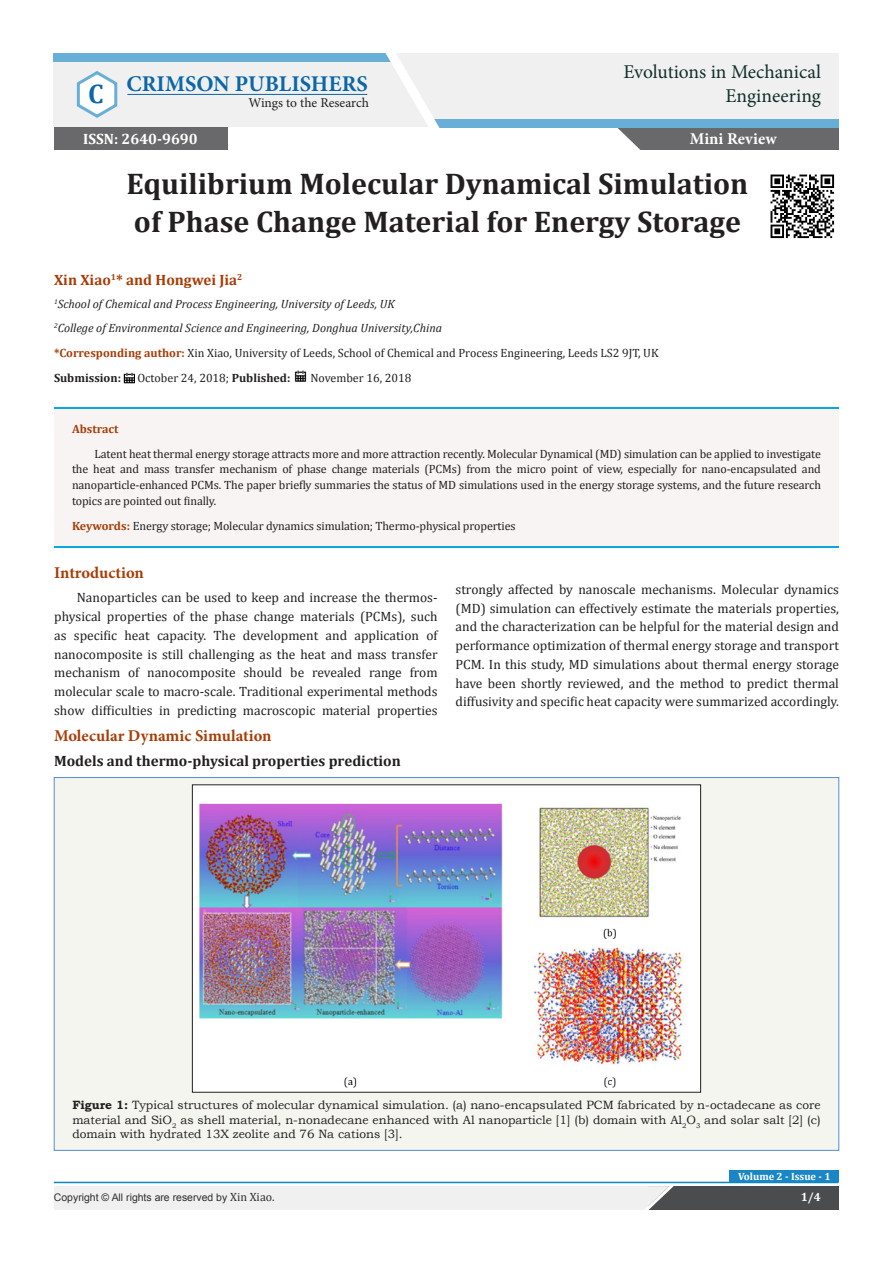
<style>
.page{position:relative;width:893px;height:1263px;background:#fff}
.page>*{position:absolute;margin:0;border:0;box-sizing:border-box;transform-origin:0 0}
.t1{font:700 30px/37.5px "Cambria";color:#231f20}
.t2{font:700 27px "Cambria";color:#0b67a8}
.t3{font:700 22.5px "Minion Pro";color:#0b67a8}
.t4{font:19.5px "Minion Pro";color:#12302b}
.t5{font:700 16.5px "Minion Pro";color:#a73d07}
.t6{font:700 16.5px "Minion Pro";letter-spacing:.005em;color:#fff}
.List_Paragraph{font:700 15px "Cambria";color:#231f20}
.t7{font:700 15px "Cambria";color:#a73d07}
.t8{font:700 15px "Cambria";color:#fff}
.t9{font:13.5px/18.8px "Cambria";color:#231f20;text-align:justify}
.t10{font:13.5px "Minion Pro";color:#231f20}
.t11{font:12px/15.8px "Cambria";letter-spacing:-.01em;color:#231f20;text-align:justify}
.t12{font:12px/14.4px "Bookman Old Style";color:#231f20;text-align:justify}
.t13{font:italic 12px "Cambria";color:#231f20}
.t14{font:700 12px "Cambria";color:#231f20}
.t15{font:700 12px "Cambria";color:#a73d07}
.t16{font:700 12px "Cambria";color:#fff}
.t17{font:10.5px "Arial";color:#312f30}
.t18{font:700 10.5px "Cambria";color:#fff}
.s1{font-weight:700;color:#a73d07}
.s2{font-weight:700}
.s3{font-family:"Cambria";font-size:12px}
</style>
<div class="page">
<svg style="left:124px;top:373px;width:11px;height:10px"></svg>
<img style="left:294px;top:370px;width:13px;height:12px">
<div style="left:615px;top:127px;width:224px;height:23px;background:#69696c"></div>
<svg style="left:615px;top:128px;width:25px;height:22px"></svg>
<div style="left:54px;top:54px;width:785px;height:73px;background:#f0f0f0"></div>
<svg style="left:76px;top:71px;width:42px;height:47px"></svg>
<hr style="left:127px;top:94px;width:240px;height:1px;background:#0b67a8">
<div style="left:430px;top:119px;width:409px;height:9px;background:#67afd7"></div>
<div style="left:54px;top:54px;width:338px;height:8px;background:#67afd7"></div>
<svg style="left:344px;top:53px;width:111px;height:75px"></svg>
<div style="left:647px;top:1186px;width:192px;height:23px;background:#4b4c4d"></div>
<div style="left:54px;top:1186px;width:593px;height:23px;background:#f0f0f0"></div>
<svg style="left:639px;top:1181px;width:41px;height:29px"></svg>
<hr style="left:54px;top:1182px;width:784px;height:1px;background:#0b88c4">
<div style="left:730px;top:1170px;width:109px;height:12px;background:#1b86c6"></div>
<img style="left:770px;top:174px;width:65px;height:65px">
<div style="left:54px;top:408px;width:785px;height:138px;background:#f7f4f3"></div>
<hr style="left:54px;top:407px;width:785px;height:1px;background:#08aadb">
<hr style="left:54px;top:546px;width:785px;height:1px;background:#08aadb">
<div style="left:54px;top:777px;width:785px;height:373px;background:#f5f5f0"></div>
<img style="left:194px;top:787px;width:505px;height:303px">
<div style="left:192px;top:785px;width:509px;height:307px;border:1px solid #231f20"></div>
<div style="left:54px;top:127px;width:173px;height:23px;background:#69696c"></div>
<p class="t4" style="left:623px;top:59px;width:199px">Evolutions in Mechanical</p>
<p class="t3" style="left:126px;top:68px;width:243px">CRIMSON PUBLISHERS</p>
<p class="t10" style="left:248px;top:94px;width:122px">Wings to the Research</p>
<p class="t2" style="left:88px;top:74px;width:17px">C</p>
<p class="t4" style="left:725px;top:82px;width:97px">Engineering</p>
<p class="t8" style="left:83px;top:129px;width:116px">ISSN: 2640-9690</p>
<p class="t6" style="left:690px;top:127px;width:89px">Mini Review</p>
<p class="t1" style="left:126px;top:164px;width:624px">Equilibrium Molecular Dynamical Simulation of Phase Change Material for Energy Storage</p>
<p class="t7" style="left:54px;top:269px;width:190px">Xin Xiao<sup>1</sup>* and Hongwei Jia<sup>2</sup></p>
<p class="t13" style="left:54px;top:296px;width:342px"><sup>1</sup>School of Chemical and Process Engineering, University of Leeds, UK</p>
<p class="t13" style="left:54px;top:319px;width:390px"><sup>2</sup>College of Environmental Science and Engineering, Donghua University,China</p>
<p class="t11" style="left:54px;top:345px;width:606px"><span class="s1">*Corresponding author:</span> Xin Xiao, University of Leeds, School of Chemical and Process Engineering, Leeds LS2 9JT, UK</p>
<p class="t14" style="left:54px;top:370px;width:69px">Submission:</p>
<p class="t11" style="left:137px;top:370px;width:154px">October 24, 2018; <span class="s2">Published:</span></p>
<p class="t11" style="left:310px;top:370px;width:103px">November 16, 2018</p>
<p class="t15" style="left:72px;top:420px;width:48px">Abstract</p>
<p class="t11" style="left:72px;top:446px;width:750px;text-indent:22px">Latent heat thermal energy storage attracts more and more attraction recently. Molecular Dynamical (MD) simulation can be applied to investigate the heat and mass transfer mechanism of phase change materials (PCMs) from the micro point of view, especially for nano-encapsulated and nanoparticle-enhanced PCMs. The paper briefly summaries the status of MD simulations used in the energy storage systems, and the future research topics are pointed out finally.</p>
<p class="t11" style="left:72px;top:518px;width:445px"><span class="s1">Keywords:</span> Energy storage; Molecular dynamics simulation; Thermo-physical properties</p>
<p class="t5" style="left:54px;top:561px;width:91px">Introduction</p>
<p class="t9" style="left:54px;top:588px;width:385px;text-indent:22px">Nanoparticles can be used to keep and increase the thermos&shy;physical properties of the phase change materials (PCMs), such as specific heat capacity. The development and application of nanocomposite is still challenging as the heat and mass transfer mechanism of nanocomposite should be revealed range from molecular scale to macro-scale. Traditional experimental methods show difficulties in predicting macroscopic material properties</p>
<p class="t9" style="left:456px;top:580px;width:385px">strongly affected by nanoscale mechanisms. Molecular dynamics (MD) simulation can effectively estimate the materials properties, and the characterization can be helpful for the material design and performance optimization of thermal energy storage and transport PCM. In this study, MD simulations about thermal energy storage have been shortly reviewed, and the method to predict thermal diffusivity and specific heat capacity were summarized accordingly.</p>
<p class="t5" style="left:54px;top:724px;width:219px">Molecular Dynamic Simulation</p>
<p class="List_Paragraph" style="left:54px;top:750px;width:348px">Models and thermo-physical properties prediction</p>
<p class="t12" style="left:72px;top:1098px;width:750px"><span class="s2">Figure 1:</span> Typical structures of molecular dynamical simulation. (a) nano-encapsulated PCM fabricated by n-octadecane as core material and SiO<sub>2</sub> as shell material, n-nonadecane enhanced with Al nanoparticle [1] (b) domain with Al<sub>2</sub>O<sub>3</sub> and solar salt [2] (c) domain with hydrated 13X zeolite and 76 Na cations [3].</p>
<p class="t18" style="left:738px;top:1169px;width:94px">Volume 2 - Issue - 1</p>
<p class="t17" style="left:54px;top:1191px;width:222px">Copyright © All rights are reserved by <span class="s3">Xin Xiao.</span></p>
<p class="t16" style="left:801px;top:1189px;width:22px">1/4</p>
</div>
